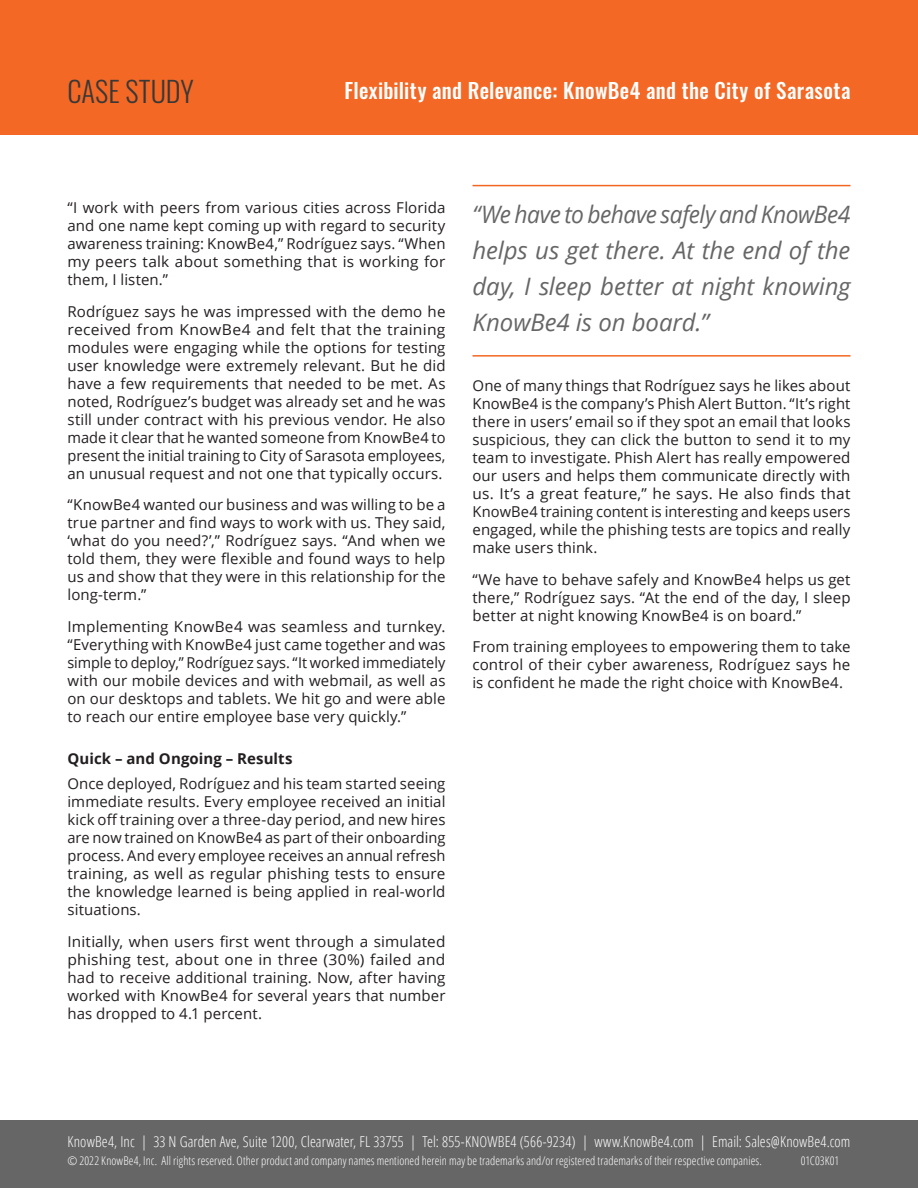
<style>
.page{position:relative;width:918px;height:1188px;background:#fff}
.page>*{position:absolute;margin:0;border:0;box-sizing:border-box;transform-origin:0 0}
.t1{font:300 28.5px "Oswald";color:#383839}
.t2{font:italic 24px/36px "Open Sans";letter-spacing:-.005em;color:#666;text-align:justify;scale:.95 1}
.t3{font:500 21px "Oswald";letter-spacing:.015em;color:#fff}
.t4{font:15px/18px "Open Sans";letter-spacing:.005em;color:#231f20;text-align:justify}
.t5{font:300 condensed 15px "Open Sans";letter-spacing:.005em;color:#fff}
.t6{font:700 15px "Open Sans";letter-spacing:.005em;color:#231f20}
.t7{font:300 condensed 12px "Open Sans";letter-spacing:.005em;color:#fff}
</style>
<div class="page">
<div style="left:0;top:0;width:918px;height:134px;background:#f36824"></div>
<hr style="left:472px;top:185px;width:378px;height:1px;background:#f26622">
<hr style="left:472px;top:355px;width:378px;height:2px;background:#f26622">
<div style="left:0;top:1120px;width:918px;height:68px;background:#666"></div>
<h1 class="t1" style="left:68px;top:66px;width:128px">CASE STUDY</h1>
<h3 class="t3" style="left:345px;top:80px;width:507px">Flexibility and Relevance: KnowBe4 and the City of Sarasota</h3>
<p class="t4" style="left:68px;top:198px;width:380px">“I work with peers from various cities across Florida and one name kept coming up with regard to security awareness training: KnowBe4,” Rodríguez says. “When my peers talk about something that is working for them, I listen.”</p>
<p class="t4" style="left:68px;top:302px;width:380px">Rodríguez says he was impressed with the demo he received from KnowBe4 and felt that the training modules were engaging while the options for testing user knowledge were extremely relevant. But he did have a few requirements that needed to be met. As noted, Rodríguez’s budget was already set and he was still under contract with his previous vendor. He also made it clear that he wanted someone from KnowBe4 to present the initial training to City of Sarasota employees, an unusual request and not one that typically occurs.</p>
<p class="t4" style="left:68px;top:495px;width:380px">“KnowBe4 wanted our business and was willing to be a true partner and find ways to work with us. They said, ‘what do you need?’,” Rodríguez says. “And when we told them, they were flexible and found ways to help us and show that they were in this relationship for the long-term.”</p>
<p class="t4" style="left:68px;top:617px;width:380px">Implementing KnowBe4 was seamless and turnkey. “Everything with KnowBe4 just came together and was simple to deploy,” Rodríguez says. “It worked immediately with our mobile devices and with webmail, as well as on our desktops and tablets. We hit go and were able to reach our entire employee base very quickly.”</p>
<p class="t6" style="left:68px;top:748px;width:226px">Quick – and Ongoing – Results</p>
<p class="t4" style="left:68px;top:774px;width:380px">Once deployed, Rodríguez and his team started seeing immediate results. Every employee received an initial kick off training over a three-day period, and new hires are now trained on KnowBe4 as part of their onboarding process. And every employee receives an annual refresh training, as well as regular phishing tests to ensure the knowledge learned is being applied in real-world situations.</p>
<p class="t4" style="left:68px;top:932px;width:380px">Initially, when users first went through a simulated phishing test, about one in three (30%) failed and had to receive additional training. Now, after having worked with KnowBe4 for several years that number has dropped to 4.1 percent.</p>
<h2 class="t2" style="left:472px;top:196px;width:399px">“We have to behave safely and KnowBe4 helps us get there. At the end of the day, I sleep better at night knowing KnowBe4 is on board.”</h2>
<p class="t4" style="left:472px;top:376px;width:380px">One of many things that Rodríguez says he likes about KnowBe4 is the company’s Phish Alert Button. “It’s right there in users’ email so if they spot an email that looks suspicious, they can click the button to send it to my team to investigate. Phish Alert has really empowered our users and helps them communicate directly with us. It’s a great feature,” he says. He also finds that KnowBe4 training content is interesting and keeps users engaged, while the phishing tests are topics and really make users think.</p>
<p class="t4" style="left:472px;top:570px;width:380px">“We have to behave safely and KnowBe4 helps us get there,” Rodríguez says. “At the end of the day, I sleep better at night knowing KnowBe4 is on board.”</p>
<p class="t4" style="left:472px;top:637px;width:379px">From training employees to empowering them to take control of their cyber awareness, Rodríguez says he is confident he made the right choice with KnowBe4.</p>
<p class="t5" style="left:68px;top:1131px;width:784px">KnowBe4, Inc | 33 N Garden Ave, Suite 1200, Clearwater, FL 33755 | Tel: 855-KNOWBE4 (566-9234) | www.KnowBe4.com | Email: Sales@KnowBe4.com</p>
<p class="t7" style="left:68px;top:1152px;width:696px">© 2022 KnowBe4, Inc. All rights reserved. Other product and company names mentioned herein may be trademarks and/or registered trademarks of their respective companies.</p>
<p class="t7" style="left:801px;top:1152px;width:40px">01C03K01</p>
</div>
